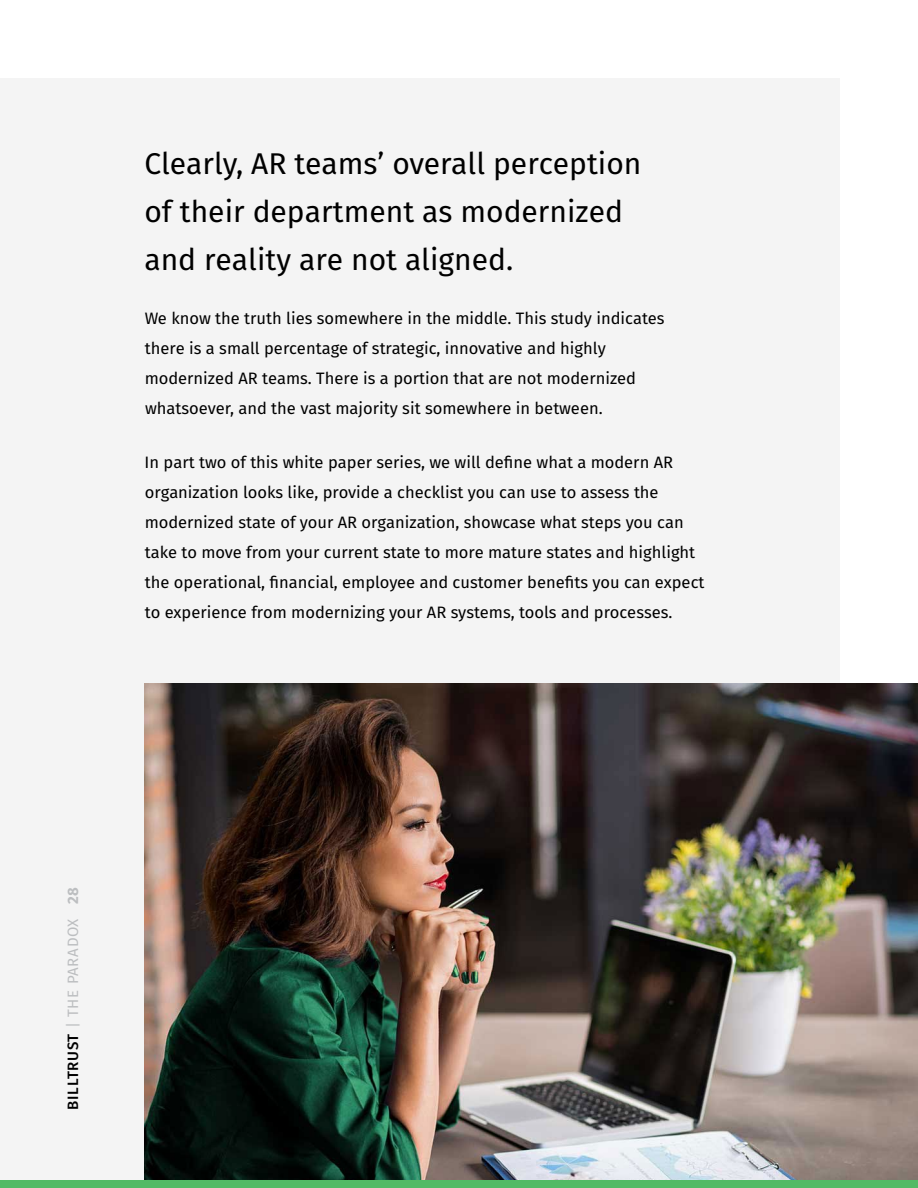
<style>
.page{position:relative;width:918px;height:1188px;background:#fff}
.page>*{position:absolute;margin:0;border:0;box-sizing:border-box;transform-origin:0 0}
.t1{font:30px/48px "Fira Sans";color:#000}
.t2{font:16.5px/30px "Fira Sans";color:#000}
.t3{font:15px "Fira Sans";color:#bcbec0}
.s1{font-weight:500;color:#000}
.s2{font-weight:700}
</style>
<div class="page">
<div style="left:0;top:78px;width:840px;height:1110px;background:#f4f4f4"></div>
<img style="left:144px;top:683px;width:774px;height:497px">
<div style="left:0;top:1180px;width:918px;height:8px;background:#53ba65"></div>
<h1 class="t1" style="left:144px;top:140px;width:499px">Clearly, AR teams’ overall perception of their department as modernized and reality are not aligned.</h1>
<p class="t2" style="left:145px;top:303px;width:521px">We know the truth lies somewhere in the middle. This study indicates there is a small percentage of strategic, innovative and highly modernized AR teams. There is a portion that are not modernized whatsoever, and the vast majority sit somewhere in between.</p>
<p class="t2" style="left:145px;top:447px;width:561px">In part two of this white paper series, we will define what a modern AR organization looks like, provide a checklist you can use to assess the modernized state of your AR organization, showcase what steps you can take to move from your current state to more mature states and highlight the operational, financial, employee and customer benefits you can expect to experience from modernizing your AR systems, tools and processes.</p>
<p class="t3" style="left:62px;top:1110px;width:224px;rotate:-90deg"><span class="s1">BILLTRUST</span> | The Paradox <span class="s2">28</span></p>
</div>
